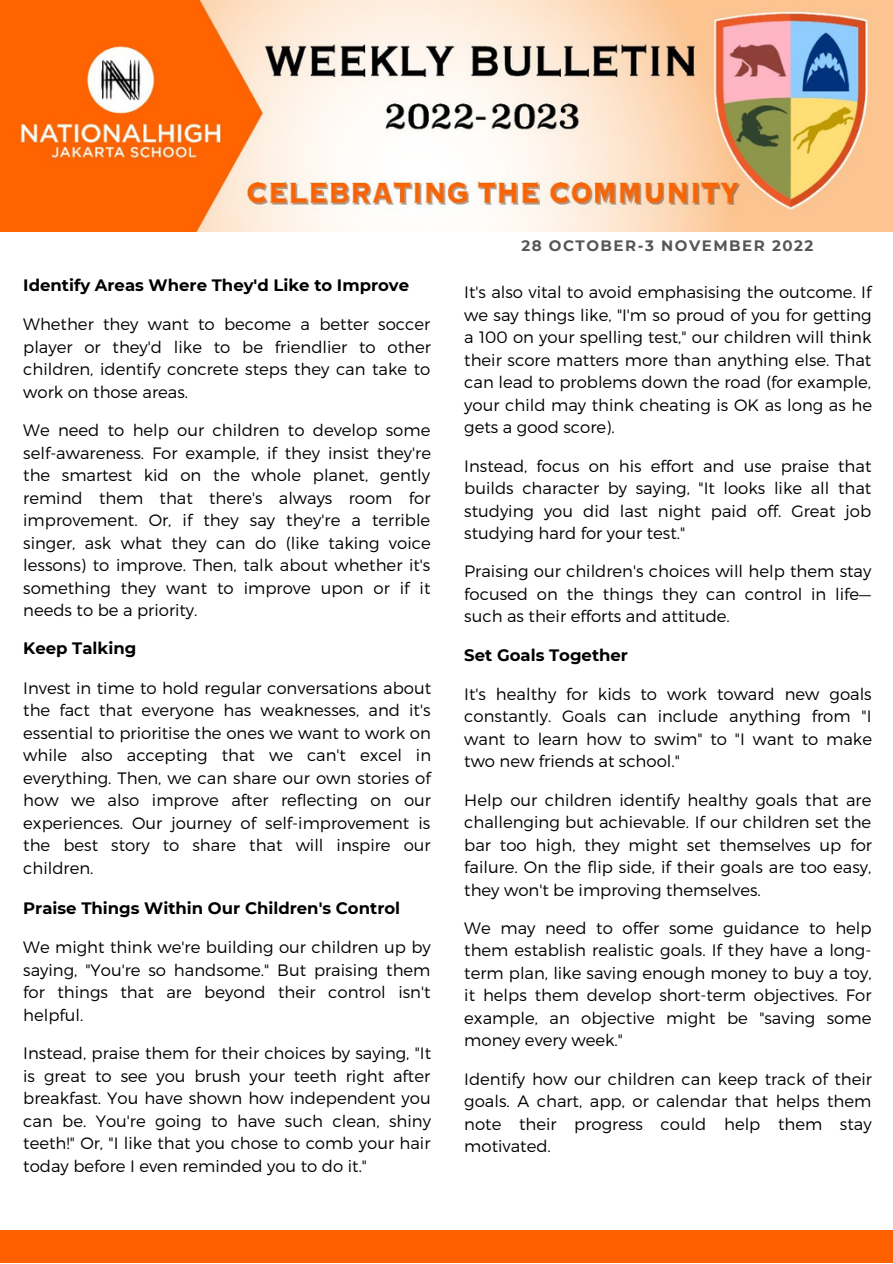
<style>
.page{position:relative;width:893px;height:1264px;background:#fff}
.page>*{position:absolute;margin:0;border:0;box-sizing:border-box;transform-origin:0 0}
.t1{font:300 16.5px/22.5px "Montserrat";color:#000;text-align:justify}
.t2{font:700 16.5px "Montserrat";color:#000}
.t3{font:700 15px "Montserrat";letter-spacing:.1em;color:#565656}
</style>
<div class="page">
<div style="left:0;top:1230px;width:892px;height:32px;background:#ff6100"></div>
<img style="left:0;top:0;width:892px;height:231px">
<p class="t2" style="left:23px;top:275px;width:387px">Identify Areas Where They'd Like to Improve</p>
<p class="t1" style="left:23px;top:312px;width:409px">Whether they want to become a better soccer player or they'd like to be friendlier to other children, identify concrete steps they can take to work on those areas.</p>
<p class="t1" style="left:23px;top:418px;width:409px">We need to help our children to develop some self-awareness. For example, if they insist they're the smartest kid on the whole planet, gently remind them that there's always room for improvement. Or, if they say they're a terrible singer, ask what they can do (like taking voice lessons) to improve. Then, talk about whether it's something they want to improve upon or if it needs to be a priority.</p>
<p class="t2" style="left:23px;top:638px;width:115px">Keep Talking</p>
<p class="t1" style="left:23px;top:675px;width:409px">Invest in time to hold regular conversations about the fact that everyone has weaknesses, and it's essential to prioritise the ones we want to work on while also accepting that we can't excel in everything. Then, we can share our own stories of how we also improve after reflecting on our experiences. Our journey of self-improvement is the best story to share that will inspire our children.</p>
<p class="t2" style="left:23px;top:898px;width:378px">Praise Things Within Our Children's Control</p>
<p class="t1" style="left:23px;top:935px;width:409px">We might think we're building our children up by saying, "You're so handsome." But praising them for things that are beyond their control isn't helpful.</p>
<p class="t1" style="left:23px;top:1041px;width:409px">Instead, praise them for their choices by saying, "It is great to see you brush your teeth right after breakfast. You have shown how independent you can be. You're going to have such clean, shiny teeth!" Or, "I like that you chose to comb your hair today before I even reminded you to do it."</p>
<p class="t3" style="left:521px;top:237px;width:293px">28 OCTOBER-3 NOVEMBER 2022</p>
<p class="t1" style="left:464px;top:280px;width:409px">It's also vital to avoid emphasising the outcome. If we say things like, "I'm so proud of you for getting a 100 on your spelling test," our children will think their score matters more than anything else. That can lead to problems down the road (for example, your child may think cheating is OK as long as he gets a good score).</p>
<p class="t1" style="left:464px;top:453px;width:408px">Instead, focus on his effort and use praise that builds character by saying, "It looks like all that studying you did last night paid off. Great job studying hard for your test."</p>
<p class="t1" style="left:464px;top:559px;width:408px">Praising our children's choices will help them stay focused on the things they can control in life— such as their efforts and attitude.</p>
<p class="t2" style="left:464px;top:644px;width:165px">Set Goals Together</p>
<p class="t1" style="left:464px;top:682px;width:409px">It's healthy for kids to work toward new goals constantly. Goals can include anything from "I want to learn how to swim" to "I want to make two new friends at school."</p>
<p class="t1" style="left:464px;top:787px;width:409px">Help our children identify healthy goals that are challenging but achievable. If our children set the bar too high, they might set themselves up for failure. On the flip side, if their goals are too easy, they won't be improving themselves.</p>
<p class="t1" style="left:464px;top:915px;width:409px">We may need to offer some guidance to help them establish realistic goals. If they have a long&shy;term plan, like saving enough money to buy a toy, it helps them develop short-term objectives. For example, an objective might be "saving some money every week."</p>
<p class="t1" style="left:464px;top:1066px;width:409px">Identify how our children can keep track of their goals. A chart, app, or calendar that helps them note their progress could help them stay motivated.</p>
</div>
